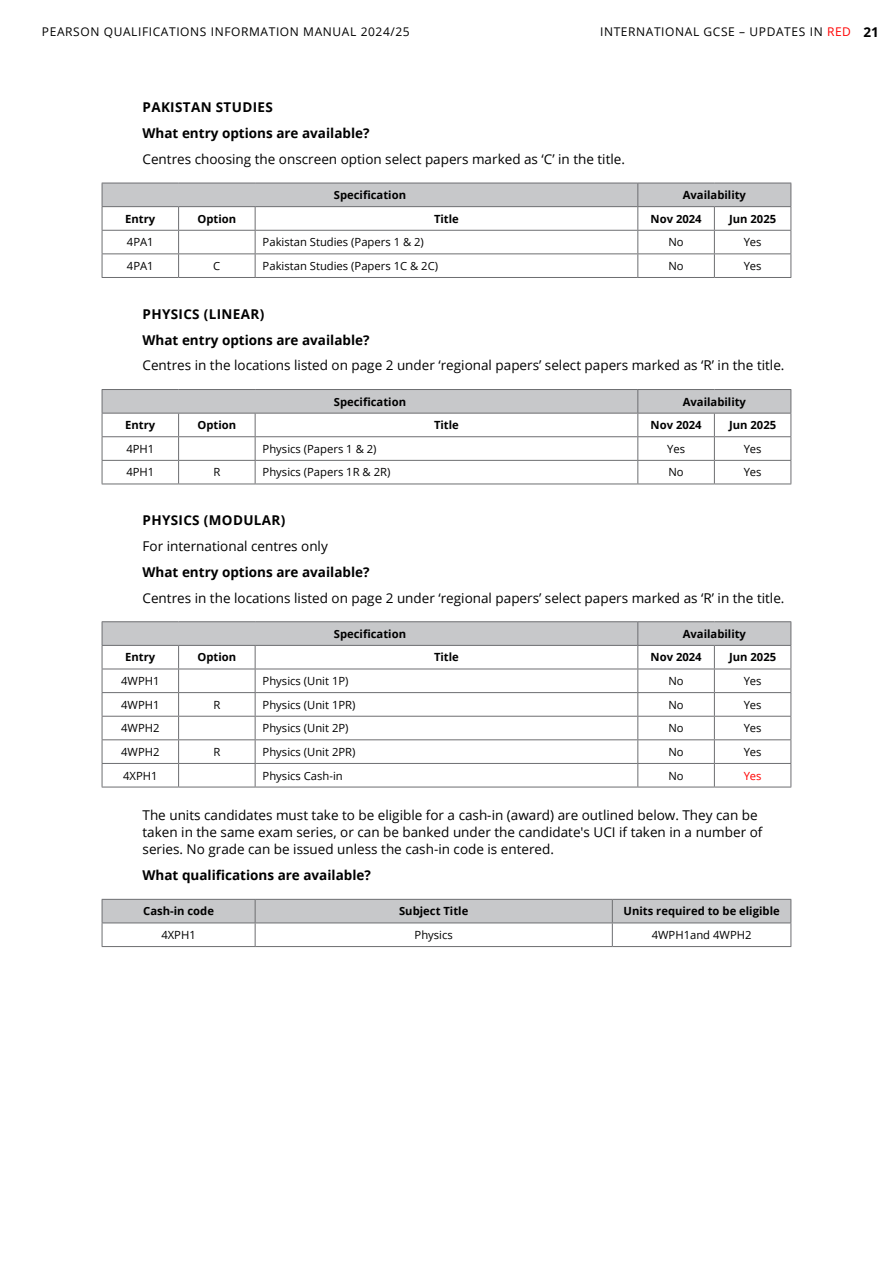
<style>
.page{position:relative;width:893px;height:1263px;background:#fff}
.page>*{position:absolute;margin:0;border:0;box-sizing:border-box;transform-origin:0 0}
.Body_text_with_indent{font:13.5px/17.2px "Open Sans";color:#000}
.Body_text_with_indent-2{font:700 13.5px "Open Sans";color:#000}
.Heading_3_-_Subject{font:700 13.5px "Open Sans";letter-spacing:.025em;color:#000}
.t1{font:12px "Open Sans";letter-spacing:.05em;color:#000}
.table_text_header{font:700 11.25px "Open Sans";color:#000}
.table_text_default_tables_title_column{font:11.25px "Open Sans";color:#000}
.table_text_default_tables{font:11.25px "Open Sans";color:#000}
.table_text_default_tables-2{font:11.25px "Open Sans";color:#f00}
.s1{color:#f00}
.s2{font-weight:700;font-size:13.5px}
</style>
<div class="page">
<hr style="left:102px;top:277px;width:77px;height:1px;background:#6d6e71">
<hr style="left:179px;top:277px;width:76px;height:1px;background:#6d6e71">
<hr style="left:638px;top:277px;width:76px;height:1px;background:#6d6e71">
<hr style="left:714px;top:277px;width:77px;height:1px;background:#6d6e71">
<hr style="left:255px;top:277px;width:383px;height:1px;background:#6d6e71">
<svg style="left:102px;top:183px;width:689px;height:94px"></svg>
<hr style="left:255px;top:230px;width:383px;height:1px;background:#6d6e71">
<hr style="left:255px;top:253px;width:383px;height:1px;background:#6d6e71">
<hr style="left:102px;top:484px;width:77px;height:1px;background:#6d6e71">
<hr style="left:179px;top:484px;width:76px;height:1px;background:#6d6e71">
<hr style="left:638px;top:484px;width:76px;height:1px;background:#6d6e71">
<hr style="left:714px;top:484px;width:77px;height:1px;background:#6d6e71">
<hr style="left:255px;top:484px;width:383px;height:1px;background:#6d6e71">
<svg style="left:102px;top:389px;width:689px;height:95px"></svg>
<hr style="left:255px;top:436px;width:383px;height:1px;background:#6d6e71">
<hr style="left:102px;top:787px;width:77px;height:1px;background:#6d6e71">
<hr style="left:179px;top:787px;width:76px;height:1px;background:#6d6e71">
<hr style="left:638px;top:787px;width:76px;height:1px;background:#6d6e71">
<hr style="left:714px;top:787px;width:77px;height:1px;background:#6d6e71">
<hr style="left:255px;top:787px;width:383px;height:1px;background:#6d6e71">
<hr style="left:102px;top:621px;width:77px;height:1px;background:#6d6e71">
<hr style="left:179px;top:621px;width:76px;height:1px;background:#6d6e71">
<hr style="left:255px;top:621px;width:383px;height:1px;background:#6d6e71">
<hr style="left:638px;top:621px;width:76px;height:1px;background:#6d6e71">
<hr style="left:714px;top:621px;width:77px;height:1px;background:#6d6e71">
<svg style="left:102px;top:622px;width:689px;height:165px"></svg>
<hr style="left:255px;top:669px;width:383px;height:1px;background:#6d6e71">
<hr style="left:255px;top:946px;width:357px;height:1px;background:#6d6e71">
<hr style="left:612px;top:946px;width:179px;height:1px;background:#6d6e71">
<svg style="left:102px;top:899px;width:689px;height:47px"></svg>
<hr style="left:102px;top:946px;width:153px;height:1px;background:#6d6e71">
<p class="t1" style="left:42px;top:24px;width:369px">PEARSON QUALIFICATIONS INFORMATION MANUAL 2024/25</p>
<p class="t1" style="left:600px;top:24px;width:280px">INTERNATIONAL GCSE – UPDATES IN <span class="s1">RED</span> <span class="s2">21</span></p>
<p class="Heading_3_-_Subject" style="left:143px;top:98px;width:132px">PAKISTAN STUDIES</p>
<p class="Body_text_with_indent-2" style="left:143px;top:124px;width:229px">What entry options are available?</p>
<p class="Body_text_with_indent" style="left:143px;top:150px;width:484px">Centres choosing the onscreen option select papers marked as ‘C’ in the title.</p>
<p class="table_text_header" style="left:334px;top:187px;width:74px">Specification</p>
<p class="table_text_header" style="left:683px;top:187px;width:65px">Availability</p>
<p class="table_text_header" style="left:125px;top:211px;width:32px">Entry</p>
<p class="table_text_header" style="left:197px;top:211px;width:40px">Option</p>
<p class="table_text_header" style="left:434px;top:211px;width:26px">Title</p>
<p class="table_text_header" style="left:651px;top:211px;width:53px">Nov 2024</p>
<p class="table_text_header" style="left:729px;top:211px;width:49px">Jun 2025</p>
<p class="table_text_default_tables" style="left:127px;top:235px;width:28px">4PA1</p>
<p class="table_text_default_tables_title_column" style="left:263px;top:235px;width:163px">Pakistan Studies (Papers 1 &amp; 2)</p>
<p class="table_text_default_tables" style="left:668px;top:235px;width:17px">No</p>
<p class="table_text_default_tables" style="left:744px;top:235px;width:19px">Yes</p>
<p class="table_text_default_tables" style="left:127px;top:258px;width:28px">4PA1</p>
<p class="table_text_default_tables" style="left:213px;top:258px;width:9px">C</p>
<p class="table_text_default_tables_title_column" style="left:263px;top:258px;width:177px">Pakistan Studies (Papers 1C &amp; 2C)</p>
<p class="table_text_default_tables" style="left:668px;top:258px;width:17px">No</p>
<p class="table_text_default_tables" style="left:744px;top:258px;width:19px">Yes</p>
<p class="Heading_3_-_Subject" style="left:143px;top:304px;width:123px">PHYSICS (LINEAR)</p>
<p class="Body_text_with_indent-2" style="left:143px;top:330px;width:229px">What entry options are available?</p>
<p class="Body_text_with_indent" style="left:143px;top:356px;width:643px">Centres in the locations listed on page 2 under ‘regional papers’ select papers marked as ‘R’ in the title.</p>
<p class="table_text_header" style="left:334px;top:394px;width:74px">Specification</p>
<p class="table_text_header" style="left:683px;top:394px;width:65px">Availability</p>
<p class="table_text_header" style="left:125px;top:417px;width:32px">Entry</p>
<p class="table_text_header" style="left:197px;top:417px;width:40px">Option</p>
<p class="table_text_header" style="left:434px;top:417px;width:26px">Title</p>
<p class="table_text_header" style="left:651px;top:417px;width:53px">Nov 2024</p>
<p class="table_text_header" style="left:729px;top:417px;width:49px">Jun 2025</p>
<p class="table_text_default_tables" style="left:126px;top:441px;width:29px">4PH1</p>
<p class="table_text_default_tables_title_column" style="left:263px;top:441px;width:115px">Physics (Papers 1 &amp; 2)</p>
<p class="table_text_default_tables" style="left:667px;top:441px;width:19px">Yes</p>
<p class="table_text_default_tables" style="left:744px;top:441px;width:19px">Yes</p>
<p class="table_text_default_tables" style="left:126px;top:465px;width:29px">4PH1</p>
<p class="table_text_default_tables" style="left:213px;top:465px;width:8px">R</p>
<p class="table_text_default_tables_title_column" style="left:263px;top:465px;width:129px">Physics (Papers 1R &amp; 2R)</p>
<p class="table_text_default_tables" style="left:668px;top:465px;width:17px">No</p>
<p class="table_text_default_tables" style="left:744px;top:465px;width:19px">Yes</p>
<p class="Heading_3_-_Subject" style="left:143px;top:511px;width:144px">PHYSICS (MODULAR)</p>
<p class="Body_text_with_indent" style="left:143px;top:537px;width:187px">For international centres only</p>
<p class="Body_text_with_indent-2" style="left:143px;top:562px;width:229px">What entry options are available?</p>
<p class="Body_text_with_indent" style="left:143px;top:589px;width:643px">Centres in the locations listed on page 2 under ‘regional papers’ select papers marked as ‘R’ in the title.</p>
<p class="table_text_header" style="left:334px;top:626px;width:74px">Specification</p>
<p class="table_text_header" style="left:683px;top:626px;width:65px">Availability</p>
<p class="table_text_header" style="left:125px;top:649px;width:32px">Entry</p>
<p class="table_text_header" style="left:197px;top:649px;width:40px">Option</p>
<p class="table_text_header" style="left:434px;top:649px;width:26px">Title</p>
<p class="table_text_header" style="left:651px;top:649px;width:53px">Nov 2024</p>
<p class="table_text_header" style="left:729px;top:649px;width:49px">Jun 2025</p>
<p class="table_text_default_tables" style="left:121px;top:673px;width:40px">4WPH1</p>
<p class="table_text_default_tables_title_column" style="left:263px;top:673px;width:87px">Physics (Unit 1P)</p>
<p class="table_text_default_tables" style="left:668px;top:673px;width:17px">No</p>
<p class="table_text_default_tables" style="left:744px;top:673px;width:19px">Yes</p>
<p class="table_text_default_tables" style="left:121px;top:697px;width:40px">4WPH1</p>
<p class="table_text_default_tables" style="left:213px;top:697px;width:8px">R</p>
<p class="table_text_default_tables_title_column" style="left:263px;top:697px;width:94px">Physics (Unit 1PR)</p>
<p class="table_text_default_tables" style="left:668px;top:697px;width:17px">No</p>
<p class="table_text_default_tables" style="left:744px;top:697px;width:19px">Yes</p>
<p class="table_text_default_tables" style="left:121px;top:720px;width:40px">4WPH2</p>
<p class="table_text_default_tables_title_column" style="left:263px;top:720px;width:87px">Physics (Unit 2P)</p>
<p class="table_text_default_tables" style="left:668px;top:720px;width:17px">No</p>
<p class="table_text_default_tables" style="left:744px;top:720px;width:19px">Yes</p>
<p class="table_text_default_tables" style="left:121px;top:744px;width:40px">4WPH2</p>
<p class="table_text_default_tables" style="left:213px;top:744px;width:8px">R</p>
<p class="table_text_default_tables_title_column" style="left:263px;top:744px;width:94px">Physics (Unit 2PR)</p>
<p class="table_text_default_tables" style="left:668px;top:744px;width:17px">No</p>
<p class="table_text_default_tables" style="left:744px;top:744px;width:19px">Yes</p>
<p class="table_text_default_tables" style="left:123px;top:768px;width:36px">4XPH1</p>
<p class="table_text_default_tables_title_column" style="left:263px;top:768px;width:82px">Physics Cash-in</p>
<p class="table_text_default_tables" style="left:668px;top:768px;width:17px">No</p>
<p class="table_text_default_tables-2" style="left:744px;top:768px;width:19px">Yes</p>
<p class="Body_text_with_indent" style="left:143px;top:806px;width:621px">The units candidates must take to be eligible for a cash-in (award) are outlined below. They can be taken in the same exam series, or can be banked under the candidate's UCI if taken in a number of series. No grade can be issued unless the cash-in code is entered.</p>
<p class="Body_text_with_indent-2" style="left:143px;top:866px;width:230px">What qualifications are available?</p>
<p class="table_text_header" style="left:143px;top:903px;width:72px">Cash-in code</p>
<p class="table_text_header" style="left:399px;top:903px;width:71px">Subject Title</p>
<p class="table_text_header" style="left:623px;top:903px;width:158px">Units required to be eligible</p>
<p class="table_text_default_tables_title_column" style="left:161px;top:927px;width:36px">4XPH1</p>
<p class="table_text_default_tables_title_column" style="left:415px;top:927px;width:40px">Physics</p>
<p class="table_text_default_tables_title_column" style="left:652px;top:927px;width:101px">4WPH1and 4WPH2</p>
</div>
